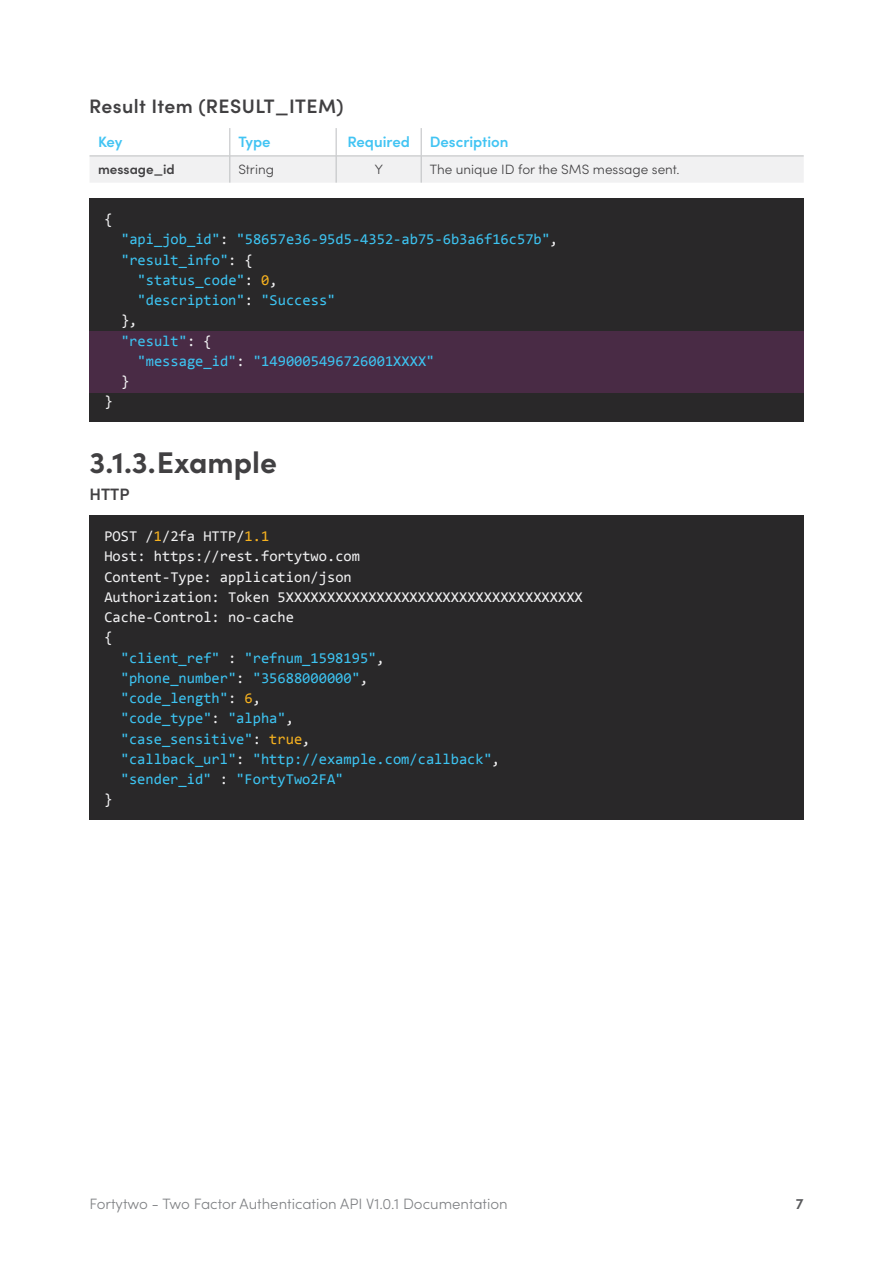
<style>
.page{position:relative;width:893px;height:1263px;background:#fff}
.page>*{position:absolute;margin:0;border:0;box-sizing:border-box;transform-origin:0 0}
.t1{font:700 30px "Sofia Pro";color:#414042}
.t2{font:600 19.5px "Sofia Pro";letter-spacing:.02em;color:#414042}
.t3{font:600 16.5px "Sofia Pro";color:#414042}
.t4{font:15px "Consolas";color:#3dc4f2}
.t5{font:15px "Consolas";color:#f1f1f2}
.t6{font:300 15px "Sofia Pro";color:#808285}
.t7{font:600 15px "Sofia Pro";color:#42c4f3}
.t8{font:600 15px "Sofia Pro";color:#58595b}
.t9{font:300 13.5px "Sofia Pro";color:#414042}
.t10{font:600 13.5px "Sofia Pro";color:#414042}
.s1{color:#f1f1f2}
.s2{color:#f7b21f}
</style>
<div class="page">
<div style="left:90px;top:198px;width:714px;height:223px;background:#292829"></div>
<div style="left:90px;top:331px;width:714px;height:62px;background:#492b45"></div>
<hr style="left:89px;top:156px;width:141px;height:1px;background:#bcbec0">
<svg style="left:90px;top:128px;width:714px;height:55px"></svg>
<div style="left:89px;top:515px;width:714px;height:304px;background:#292829"></div>
<h2 class="t2" style="left:89px;top:91px;width:256px">Result Item (RESULT_ITEM)</h2>
<p class="t7" style="left:98px;top:131px;width:26px">Key</p>
<p class="t7" style="left:238px;top:131px;width:34px">Type</p>
<p class="t7" style="left:347px;top:131px;width:64px">Required</p>
<p class="t7" style="left:430px;top:131px;width:80px">Description</p>
<p class="t10" style="left:98px;top:159px;width:78px">message_id</p>
<p class="t9" style="left:238px;top:160px;width:37px">String</p>
<p class="t9" style="left:375px;top:160px;width:10px">Y</p>
<p class="t9" style="left:430px;top:160px;width:251px">The unique ID for the SMS message sent.</p>
<p class="t5" style="left:105px;top:210px;width:10px">{</p>
<p class="t5" style="left:105px;top:392px;width:10px">}</p>
<p class="t4" style="left:121px;top:230px;width:439px">"api_job_id"<span class="s1">:</span> "58657e36-95d5-4352-ab75-6b3a6f16c57b"<span class="s1">,</span></p>
<p class="t4" style="left:121px;top:250px;width:133px">"result_info"<span class="s1">: {</span></p>
<p class="t4" style="left:138px;top:271px;width:142px">"status_code"<span class="s1">:</span> <span class="s2">0</span><span class="s1">,</span></p>
<p class="t4" style="left:138px;top:291px;width:199px">"description"<span class="s1">:</span> "Success"</p>
<p class="t5" style="left:121px;top:311px;width:18px">},</p>
<p class="t4" style="left:121px;top:331px;width:92px">"result"<span class="s1">: {</span></p>
<p class="t4" style="left:138px;top:352px;width:298px">"message_id"<span class="s1">:</span> "1490005496726001XXXX"</p>
<p class="t5" style="left:121px;top:372px;width:10px">}</p>
<h1 class="t1" style="left:90px;top:439px;width:189px">3.1.3.Example</h1>
<p class="t3" style="left:89px;top:482px;width:42px">HTTP</p>
<p class="t5" style="left:104px;top:527px;width:166px">POST /<span class="s2">1</span>/2fa HTTP/<span class="s2">1.1</span></p>
<p class="t5" style="left:104px;top:547px;width:257px">Host: https://rest.fortytwo.com</p>
<p class="t5" style="left:104px;top:567px;width:249px">Content-Type: application/json</p>
<p class="t5" style="left:104px;top:588px;width:480px">Authorization: Token 5XXXXXXXXXXXXXXXXXXXXXXXXXXXXXXXXXXXX</p>
<p class="t5" style="left:104px;top:608px;width:191px">Cache-Control: no-cache</p>
<p class="t5" style="left:104px;top:628px;width:10px">{</p>
<p class="t4" style="left:121px;top:648px;width:265px">"client_ref" <span class="s1">:</span> "refnum_1598195"<span class="s1">,</span></p>
<p class="t4" style="left:121px;top:669px;width:249px">"phone_number"<span class="s1">:</span> "35688000000"<span class="s1">,</span></p>
<p class="t4" style="left:121px;top:689px;width:142px">"code_length"<span class="s1">:</span> <span class="s2">6</span><span class="s1">,</span></p>
<p class="t4" style="left:121px;top:709px;width:175px">"code_type"<span class="s1">:</span> "alpha"<span class="s1">,</span></p>
<p class="t4" style="left:121px;top:729px;width:191px">"case_sensitive"<span class="s1">:</span> <span class="s2">true</span><span class="s1">,</span></p>
<p class="t4" style="left:121px;top:750px;width:381px">"callback_url"<span class="s1">:</span> "http://example.com/callback"<span class="s1">,</span></p>
<p class="t4" style="left:121px;top:770px;width:224px">"sender_id" <span class="s1">:</span> "FortyTwo2FA"</p>
<p class="t5" style="left:104px;top:790px;width:10px">}</p>
<p class="t6" style="left:89px;top:1193px;width:420px">Fortytwo - Two Factor Authentication API V1.0.1 Documentation</p>
<p class="t8" style="left:796px;top:1192px;width:9px">7</p>
</div>
